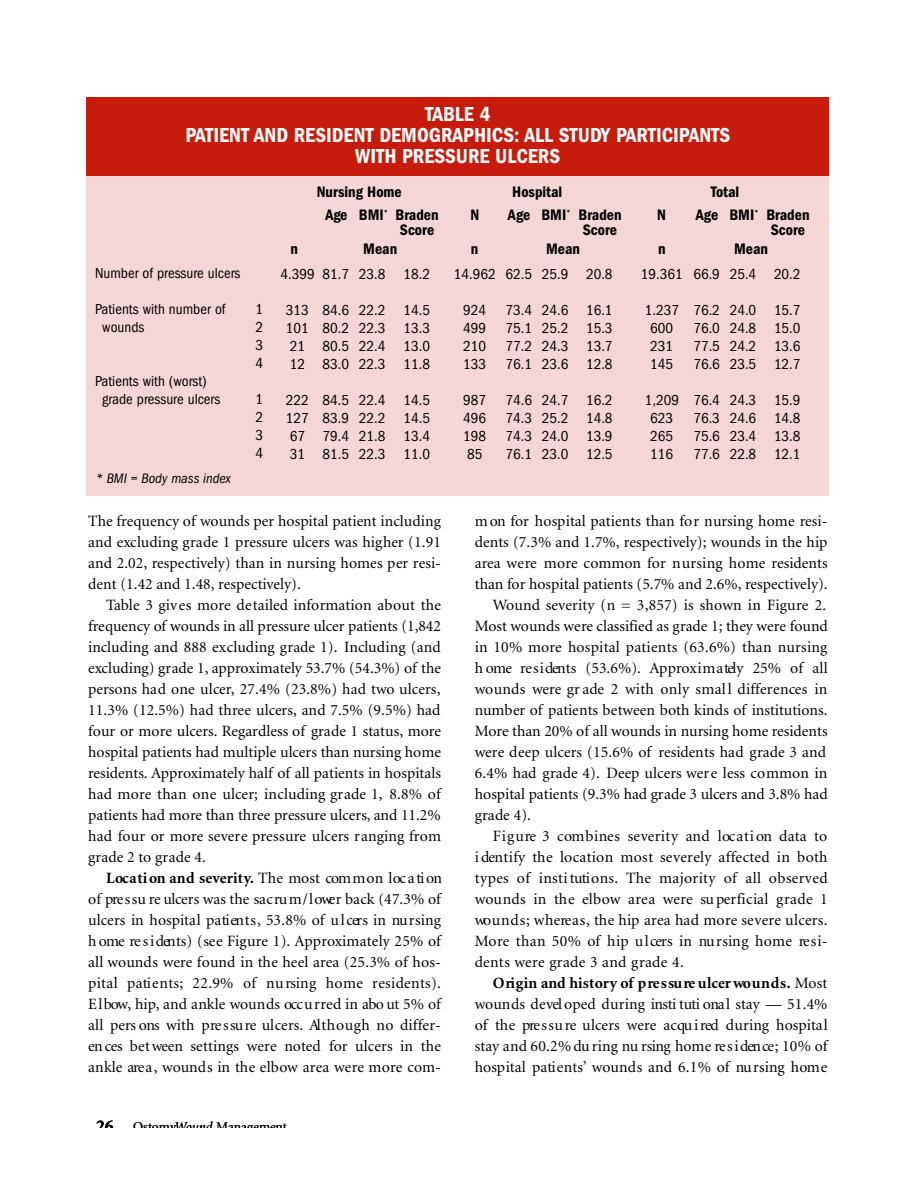
<style>
.page{position:relative;width:918px;height:1188px;background:#fff}
.page>*{position:absolute;margin:0;border:0;box-sizing:border-box;transform-origin:0 0}
.t1{font:600 condensed 21px/20.9px "Franklin Gothic";color:#fff;text-align:center}
.t2{font:15.75px/21px "Minion";color:#000;text-align:justify}
.t3{font:15.75px "Minion";letter-spacing:.02em;color:#000}
.t4{font:600 condensed 15.75px/15.1px "Franklin Gothic";color:#000}
.t5{font:700 15.75px "Minion";color:#000}
.t6{font:condensed 15px/18px "Franklin Gothic";color:#000;text-align:justify}
.t7{font:italic condensed 14.25px "Franklin Gothic";color:#000}
.t8{font:13.5px "Minion";color:#000}
.s1{font-weight:700}
.s2{font-weight:400}
.s3{font-weight:700;font-size:18px}
.s4{font-style:italic}
</style>
<div class="page">
<div style="left:87px;top:174px;width:742px;height:322px;background:#f4d6d7"></div>
<div style="left:87px;top:97px;width:742px;height:79px;background:#c71c0c"></div>
<h1 class="t1" style="left:185px;top:105px;width:546px">TABLE 4<br>PATIENT AND RESIDENT DEMOGRAPHICS: ALL STUDY PARTICIPANTS<br>WITH PRESSURE ULCERS</h1>
<p class="t4" style="left:317px;top:185px;width:87px">Nursing Home</p>
<p class="t4" style="left:325px;top:208px;width:24px">Age</p>
<p class="t4" style="left:359px;top:208px;width:30px">BMI<sup>*</sup></p>
<p class="t4" style="left:396px;top:208px;width:45px">Braden<br>Score</p>
<p class="t6" style="left:95px;top:266px;width:147px">Number of pressure ulcers</p>
<p class="t6" style="left:102px;top:302px;width:125px;text-indent:-7px">Patients with number of wounds</p>
<p class="t6" style="left:102px;top:374px;width:120px;text-indent:-7px">Patients with (worst) grade pressure ulcers</p>
<p class="t7" style="left:96px;top:474px;width:136px">* BMI = Body mass index</p>
<p class="t6" style="left:256px;top:302px;width:9px">1<br>2<br>3<br>4</p>
<p class="t6" style="left:256px;top:392px;width:9px">1<br>2<br>3<br>4</p>
<p class="t4" style="left:291px;top:243px;width:9px">n</p>
<p class="t4" style="left:363px;top:243px;width:36px">Mean</p>
<p class="t6" style="left:280px;top:266px;width:36px">4.399</p>
<p class="t6" style="left:286px;top:302px;width:24px;text-align:left">313<br>101<br>21<br>12</p>
<p class="t6" style="left:286px;top:392px;width:24px;text-align:left">222<br>127<br>67<br>31</p>
<p class="t6" style="left:323px;top:266px;width:28px">81.7</p>
<p class="t6" style="left:323px;top:302px;width:28px">84.6<br>80.2<br>80.5<br>83.0</p>
<p class="t6" style="left:323px;top:392px;width:28px">84.5<br>83.9<br>79.4<br>81.5</p>
<p class="t6" style="left:359px;top:266px;width:28px">23.8</p>
<p class="t6" style="left:359px;top:302px;width:28px">22.2<br>22.3<br>22.4<br>22.3</p>
<p class="t6" style="left:359px;top:392px;width:28px">22.4<br>22.2<br>21.8<br>22.3</p>
<p class="t6" style="left:404px;top:266px;width:28px">18.2</p>
<p class="t6" style="left:404px;top:302px;width:28px">14.5<br>13.3<br>13.0<br>11.8</p>
<p class="t6" style="left:404px;top:392px;width:28px">14.5<br>14.5<br>13.4<br>11.0</p>
<p class="t2" style="left:88px;top:512px;width:354px">The frequency of wounds per hospital patient including and excluding grade 1 pressure ulcers was higher (1.91 and 2.02, respectively) than in nursing homes per resi&shy;dent (1.42 and 1.48, respectively).</p>
<p class="t2" style="left:88px;top:596px;width:354px;text-indent:18px">Table 3 gives more detailed information about the frequency of wounds in all pressure ulcer patients (1,842 including and 888 excluding grade 1). Including (and excluding) grade 1, approximately 53.7% (54.3%) of the persons had one ulcer, 27.4% (23.8%) had two ulcers, 11.3% (12.5%) had three ulcers, and 7.5% (9.5%) had four or more ulcers. Regardless of grade 1 status, more hospital patients had multiple ulcers than nursing home residents. Approximately half of all patients in hospitals had more than one ulcer; including grade 1, 8.8% of patients had more than three pressure ulcers, and 11.2% had four or more severe pressure ulcers ranging from grade 2 to grade 4.</p>
<p class="t2" style="left:88px;top:869px;width:355px;text-indent:18px"><span class="s1">L oc a ti on and severi ty.</span> The most com m on loc a ti on of pre s su re ulcers was the sac ru m / l ower back (47.3% of u lcers in hospital pati en t s , 53.8% of u l cers in nu rs in g h ome re s i dents) (see Figure 1). Approx im a tely 25% of a ll wounds were found in the heel area (25.3% of h o s&shy;pital pati en t s ; 22.9% of nu rsing home re s iden t s ) .<br>E l bow, h ip, and ankle wounds occ u rred in abo ut 5% of a ll pers ons with pre s su re ulcers. Alt h o u gh no differ&shy;en ces bet ween settin gs were noted for ulcers in the ankle are a , wounds in the elbow area were more com-</p>
<p class="t4" style="left:512px;top:185px;width:52px">Hospital</p>
<p class="t4" style="left:711px;top:185px;width:30px">Total</p>
<p class="t4" style="left:471px;top:208px;width:10px">N</p>
<p class="t4" style="left:508px;top:208px;width:24px">Age</p>
<p class="t4" style="left:541px;top:208px;width:31px">BMI<sup>*</sup></p>
<p class="t4" style="left:579px;top:208px;width:45px">Braden<br>Score</p>
<p class="t4" style="left:657px;top:208px;width:10px">N</p>
<p class="t4" style="left:696px;top:208px;width:24px">Age</p>
<p class="t4" style="left:729px;top:208px;width:31px">BMI<sup>*</sup></p>
<p class="t4" style="left:766px;top:208px;width:45px">Braden<br>Score</p>
<p class="t4" style="left:471px;top:243px;width:9px">n</p>
<p class="t4" style="left:546px;top:243px;width:36px">Mean</p>
<p class="t4" style="left:658px;top:243px;width:9px">n</p>
<p class="t4" style="left:734px;top:243px;width:36px">Mean</p>
<p class="t6" style="left:454px;top:266px;width:43px">14.962</p>
<p class="t6" style="left:463px;top:302px;width:24px">924<br>499<br>210<br>133</p>
<p class="t6" style="left:463px;top:392px;width:24px">987<br>496<br>198<br>85</p>
<p class="t6" style="left:505px;top:266px;width:28px">62.5</p>
<p class="t6" style="left:505px;top:302px;width:28px">73.4<br>75.1<br>77.2<br>76.1</p>
<p class="t6" style="left:505px;top:392px;width:28px">74.6<br>74.3<br>74.3<br>76.1</p>
<p class="t6" style="left:542px;top:266px;width:28px">25.9</p>
<p class="t6" style="left:542px;top:302px;width:28px">24.6<br>25.2<br>24.3<br>23.6</p>
<p class="t6" style="left:542px;top:392px;width:28px">24.7<br>25.2<br>24.0<br>23.0</p>
<p class="t6" style="left:586px;top:266px;width:28px">20.8</p>
<p class="t6" style="left:586px;top:302px;width:28px">16.1<br>15.3<br>13.7<br>12.8</p>
<p class="t6" style="left:586px;top:392px;width:28px">16.2<br>14.8<br>13.9<br>12.5</p>
<p class="t6" style="left:641px;top:266px;width:43px">19.361</p>
<p class="t6" style="left:645px;top:302px;width:36px;text-align:center">1.237<br>600<br>231<br>145</p>
<p class="t6" style="left:645px;top:392px;width:36px;text-align:center">1,209<br>623<br>265<br>116</p>
<p class="t6" style="left:693px;top:266px;width:28px">66.9</p>
<p class="t6" style="left:693px;top:302px;width:28px">76.2<br>76.0<br>77.5<br>76.6</p>
<p class="t6" style="left:693px;top:392px;width:28px">76.4<br>76.3<br>75.6<br>77.6</p>
<p class="t6" style="left:730px;top:266px;width:28px">25.4</p>
<p class="t6" style="left:730px;top:302px;width:28px">24.0<br>24.8<br>24.2<br>23.5</p>
<p class="t6" style="left:730px;top:392px;width:28px">24.3<br>24.6<br>23.4<br>22.8</p>
<p class="t6" style="left:774px;top:266px;width:28px">20.2</p>
<p class="t6" style="left:774px;top:302px;width:28px">15.7<br>15.0<br>13.6<br>12.7</p>
<p class="t6" style="left:774px;top:392px;width:28px">15.9<br>14.8<br>13.8<br>12.1</p>
<p class="t2" style="left:475px;top:512px;width:354px">m on for hospital patients than for nursing home resi-</p>
<p class="t2" style="left:475px;top:533px;width:354px">dents (7.3% and 1.7%, respectively); wounds in the hip</p>
<p class="t2" style="left:475px;top:554px;width:354px">area were more common for nursing home residents</p>
<p class="t2" style="left:475px;top:575px;width:354px">than for hospital patients (5.7% and 2.6%, respectively).</p>
<p class="t2" style="left:493px;top:596px;width:335px">Wound severity (n = 3,857) is shown in Figure 2.</p>
<p class="t2" style="left:475px;top:617px;width:355px">Most wounds were classified as grade 1; they were found</p>
<p class="t2" style="left:475px;top:638px;width:354px">in 10% more hospital patients (63.6%) than nursing</p>
<p class="t2" style="left:475px;top:659px;width:354px">h ome re s i dents (53.6%). Approx i m a tely 25% of a ll</p>
<p class="t2" style="left:475px;top:680px;width:354px">wounds were gr ade 2 with only smal l differences in</p>
<p class="t2" style="left:475px;top:701px;width:354px">number of patients between both kinds of institutions.</p>
<p class="t2" style="left:475px;top:722px;width:354px">More than 20% of all wounds in nursing home residents</p>
<p class="t2" style="left:475px;top:743px;width:353px">were deep ulcers (15.6% of residents had grade 3 and</p>
<p class="t2" style="left:475px;top:764px;width:354px">6.4% had grade 4). Deep ulcers were less common in</p>
<p class="t2" style="left:475px;top:785px;width:354px">hospital patients (9.3% had grade 3 ulcers and 3.8% had</p>
<p class="t2" style="left:475px;top:806px;width:58px">grade 4).</p>
<p class="t3" style="left:493px;top:830px;width:336px">F i g u re 3 com bines severity and loc a ti on data to</p>
<p class="t3" style="left:475px;top:851px;width:354px">i den tify the loc a tion most severely affected in bo t h</p>
<p class="t3" style="left:475px;top:872px;width:354px">types of in s ti tuti on s . The majority of a ll ob s erved</p>
<p class="t2" style="left:475px;top:890px;width:354px">wounds in the elbow area were su perficial grade 1</p>
<p class="t2" style="left:475px;top:911px;width:354px">wo u n d s ; wh ere a s , the hip area had more severe ulcers .</p>
<p class="t2" style="left:475px;top:932px;width:354px">More than 50% of h ip u l cers in nu rsing home re s i-</p>
<p class="t3" style="left:475px;top:956px;width:210px">dents were grade 3 and grade 4.</p>
<p class="t5" style="left:493px;top:977px;width:336px">O ri gin and history of p re s su re ulcer wo u n d s . <span class="s2">Mo s t</span></p>
<p class="t2" style="left:475px;top:995px;width:354px">wounds devel oped du ring insti tuti onal stay — 51.4%</p>
<p class="t2" style="left:475px;top:1016px;width:354px">of the pre s su re ulcers were acqu i red du ring hospital</p>
<p class="t2" style="left:475px;top:1037px;width:354px">s tay and 60.2% du ring nu rsing home re s i den ce ; 10% of</p>
<p class="t2" style="left:475px;top:1058px;width:354px">hospital pati en ts’ wounds and 6.1% of nu rsing hom e</p>
<p class="t8" style="left:96px;top:1122px;width:192px"><span class="s3">26</span> Ostomy<span class="s4">Wound</span> Management</p>
</div>
